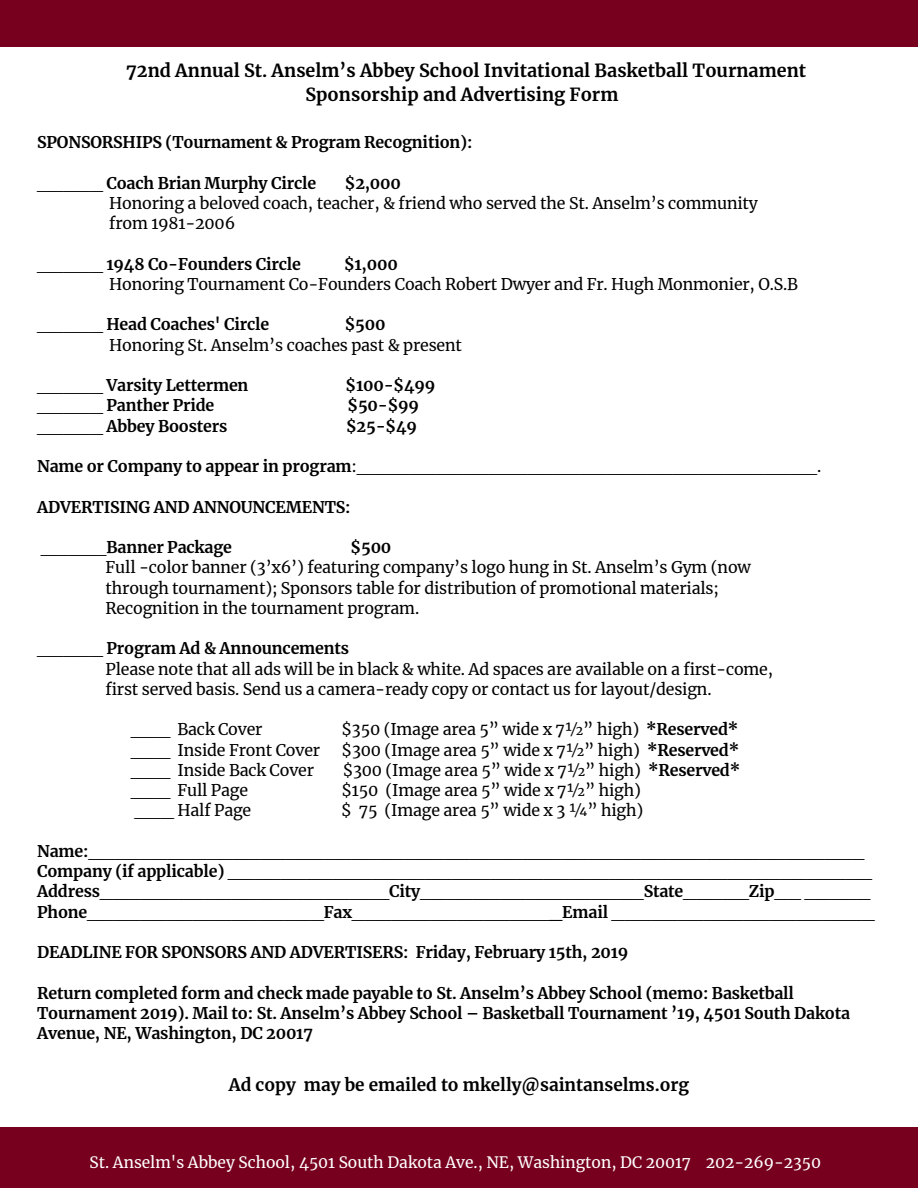
<style>
.page{position:relative;width:918px;height:1188px;background:#77001e}
.page>*{position:absolute;margin:0;border:0;box-sizing:border-box;transform-origin:0 0}
.t1{font:700 17.85px/24.8px "Merriweather";color:#000;text-align:center}
.t2{font:700 17.1px "Merriweather";color:#000}
.t3{font:15.9px/20.2px "Merriweather";letter-spacing:-.01em;color:#000}
.t4{font:700 15.9px/20.2px "Merriweather";letter-spacing:-.01em;color:#000}
.t5{font:15.6px "Merriweather";color:#fff}
.s1{font-weight:400}
.s2{font-weight:700}
</style>
<div class="page">
<div style="left:0;top:47px;width:918px;height:1080px;background:#fff"></div>
<p class="t1" style="left:126px;top:58px;width:681px">72nd Annual St. Anselm’s Abbey School Invitational Basketball Tournament<br>Sponsorship and Advertising Form</p>
<p class="t4" style="left:37px;top:132px;width:437px">SPONSORSHIPS (Tournament &amp; Program Recognition):</p>
<p class="t4" style="left:37px;top:173px;width:281px"><span class="s1">_____</span> Coach Brian Murphy Circle</p>
<p class="t4" style="left:345px;top:173px;width:58px">$2,000</p>
<p class="t3" style="left:109px;top:193px;width:650px">Honoring a beloved coach, teacher, &amp; friend who served the St. Anselm’s community from 1981-2006</p>
<p class="t4" style="left:37px;top:254px;width:265px"><span class="s1">_____</span> 1948 Co-Founders Circle</p>
<p class="t4" style="left:344px;top:254px;width:55px">$1,000</p>
<p class="t3" style="left:109px;top:274px;width:690px">Honoring Tournament Co-Founders Coach Robert Dwyer and Fr. Hugh Monmonier, O.S.B</p>
<p class="t4" style="left:37px;top:314px;width:234px"><span class="s1">_____</span> Head Coaches' Circle</p>
<p class="t4" style="left:345px;top:314px;width:42px">$500</p>
<p class="t3" style="left:109px;top:335px;width:354px">Honoring St. Anselm’s coaches past &amp; present</p>
<p class="t4" style="left:37px;top:375px;width:213px"><span class="s1">_____</span> Varsity Lettermen</p>
<p class="t4" style="left:346px;top:375px;width:91px">$100-$499</p>
<p class="t4" style="left:37px;top:395px;width:179px"><span class="s1">_____</span> Panther Pride</p>
<p class="t4" style="left:348px;top:395px;width:73px">$50-$99</p>
<p class="t4" style="left:37px;top:416px;width:192px"><span class="s1">_____</span> Abbey Boosters</p>
<p class="t4" style="left:346px;top:416px;width:72px">$25-$49</p>
<p class="t3" style="left:37px;top:456px;width:786px"><span class="s2">Name or Company to appear in program</span>:___________________________________.</p>
<p class="t4" style="left:37px;top:497px;width:315px">ADVERTISING AND ANNOUNCEMENTS:</p>
<p class="t4" style="left:41px;top:537px;width:193px"><span class="s1">_____</span>Banner Package</p>
<p class="t4" style="left:351px;top:537px;width:42px">$500</p>
<p class="t3" style="left:106px;top:557px;width:647px">Full -color banner (3’x6’) featuring company’s logo hung in St. Anselm’s Gym (now through tournament); Sponsors table for distribution of promotional materials;<br>Recognition in the tournament program.</p>
<p class="t3" style="left:106px;top:638px;width:669px;text-indent:-68px">_____ <span class="s2">Program Ad &amp; Announcements<br></span>Please note that all ads will be in black &amp; white. Ad spaces are available on a first-come, first served basis. Send us a camera-ready copy or contact us for layout/design.</p>
<p class="t3" style="left:131px;top:719px;width:133px">___ Back Cover</p>
<p class="t3" style="left:342px;top:719px;width:398px">$350 (Image area 5” wide x 7½” high) <span class="s2">*Reserved*</span></p>
<p class="t3" style="left:131px;top:740px;width:191px">___ Inside Front Cover</p>
<p class="t3" style="left:342px;top:740px;width:399px">$300 (Image area 5” wide x 7½” high) <span class="s2">*Reserved*</span></p>
<p class="t3" style="left:131px;top:760px;width:185px">___ Inside Back Cover</p>
<p class="t3" style="left:343px;top:760px;width:399px">$300 (Image area 5” wide x 7½” high) <span class="s2">*Reserved*</span></p>
<p class="t3" style="left:131px;top:780px;width:119px">___ Full Page</p>
<p class="t3" style="left:342px;top:780px;width:301px">$150 (Image area 5” wide x 7½” high)</p>
<p class="t3" style="left:134px;top:800px;width:118px">___ Half Page</p>
<p class="t3" style="left:341px;top:800px;width:304px">$ 75 (Image area 5” wide x 3 ¼” high)</p>
<p class="t3" style="left:37px;top:841px;width:839px"><span class="s2">Name:</span>___________________________________________________________ <span class="s2">Company (if applicable)</span> _________________________________________________ <span class="s2">Address</span>______________________<span class="s2">City</span>_________________<span class="s2">State</span>_____<span class="s2">Zip</span>__ _____ <span class="s2">Phone</span>__________________<span class="s2">Fax</span>_______________<span class="s2">_Email</span> ____________________</p>
<p class="t4" style="left:37px;top:942px;width:593px">DEADLINE FOR SPONSORS AND ADVERTISERS: Friday, February 15th, 2019</p>
<p class="t4" style="left:37px;top:983px;width:815px">Return completed form and check made payable to St. Anselm’s Abbey School (memo: Basketball<br>Tournament 2019). Mail to: St. Anselm’s Abbey School – Basketball Tournament ’19, 4501 South Dakota<br>Avenue, NE, Washington, DC 20017</p>
<p class="t2" style="left:229px;top:1074px;width:462px">Ad copy may be emailed to mkelly@saintanselms.org</p>
<p class="t5" style="left:90px;top:1152px;width:733px">St. Anselm's Abbey School, 4501 South Dakota Ave., NE, Washington, DC 20017 202-269-2350</p>
</div>
